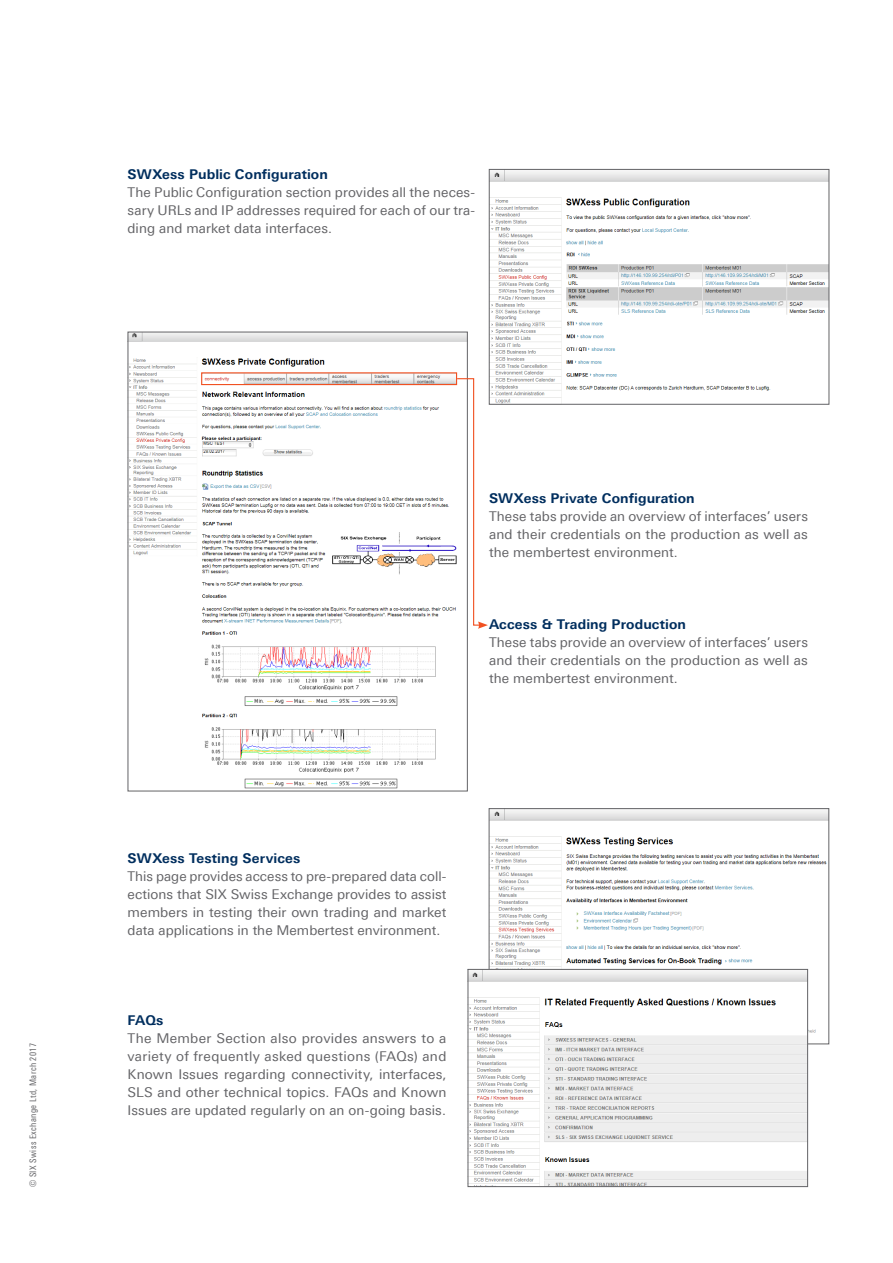
<style>
.page{position:relative;width:893px;height:1263px;background:#fff}
.page>*{position:absolute;margin:0;border:0;box-sizing:border-box;transform-origin:0 0}
.t1{font:13.5px/18px "Linotype Univers 430";letter-spacing:.005em;color:#636366;text-align:justify}
.t2{font:700 13.5px "Linotype Univers 630";letter-spacing:.01em;color:#002e5e}
.t3{font:9px "Linotype Univers 420 Cn";letter-spacing:.045em;color:#636366}
</style>
<div class="page">
<img style="left:491px;top:171px;width:336px;height:232px">
<div style="left:489px;top:169px;width:340px;height:236px;border:1px solid #636366"></div>
<img style="left:491px;top:810px;width:336px;height:232px">
<img style="left:470px;top:971px;width:336px;height:214px">
<div style="left:468px;top:969px;width:340px;height:218px;border:1px solid #636366"></div>
<img style="left:130px;top:334px;width:336px;height:455px">
<div style="left:201px;top:372px;width:256px;height:13px;border:1px solid #f15122"></div>
<svg style="left:456px;top:378px;width:32px;height:251px"></svg>
<p class="t2" style="left:128px;top:166px;width:202px">SWXess Public Configuration</p>
<p class="t1" style="left:128px;top:183px;width:349px">The Public Configuration section provides all the neces&shy;sary URLs and IP addresses required for each of our tra&shy;ding and market data interfaces.</p>
<p class="t3" style="left:28px;top:1187px;width:145px;rotate:-90deg">© SIX Swiss Exchange Ltd, March 2017</p>
<p class="t2" style="left:489px;top:490px;width:207px">SWXess Private Configuration</p>
<p class="t1" style="left:489px;top:507px;width:320px">These tabs provide an overview of interfaces’ users and their credentials on the production as well as the membertest environment.</p>
<p class="t2" style="left:489px;top:616px;width:198px">Access &amp; Trading Production</p>
<p class="t1" style="left:489px;top:633px;width:320px">These tabs provide an overview of interfaces’ users and their credentials on the production as well as the membertest environment.</p>
<p class="t2" style="left:128px;top:850px;width:174px">SWXess Testing Services</p>
<p class="t1" style="left:128px;top:867px;width:320px">This page provides access to pre-prepared data coll&shy;ections that SIX Swiss Exchange provides to assist members in testing their own trading and market data applications in the Membertest environment.</p>
<p class="t2" style="left:128px;top:1012px;width:37px">FAQs</p>
<p class="t1" style="left:128px;top:1029px;width:320px">The Member Section also provides answers to a variety of frequently asked questions (FAQs) and Known Issues regarding connectivity, interfaces, SLS and other technical topics. FAQs and Known Issues are updated regularly on an on-going basis.</p>
</div>
